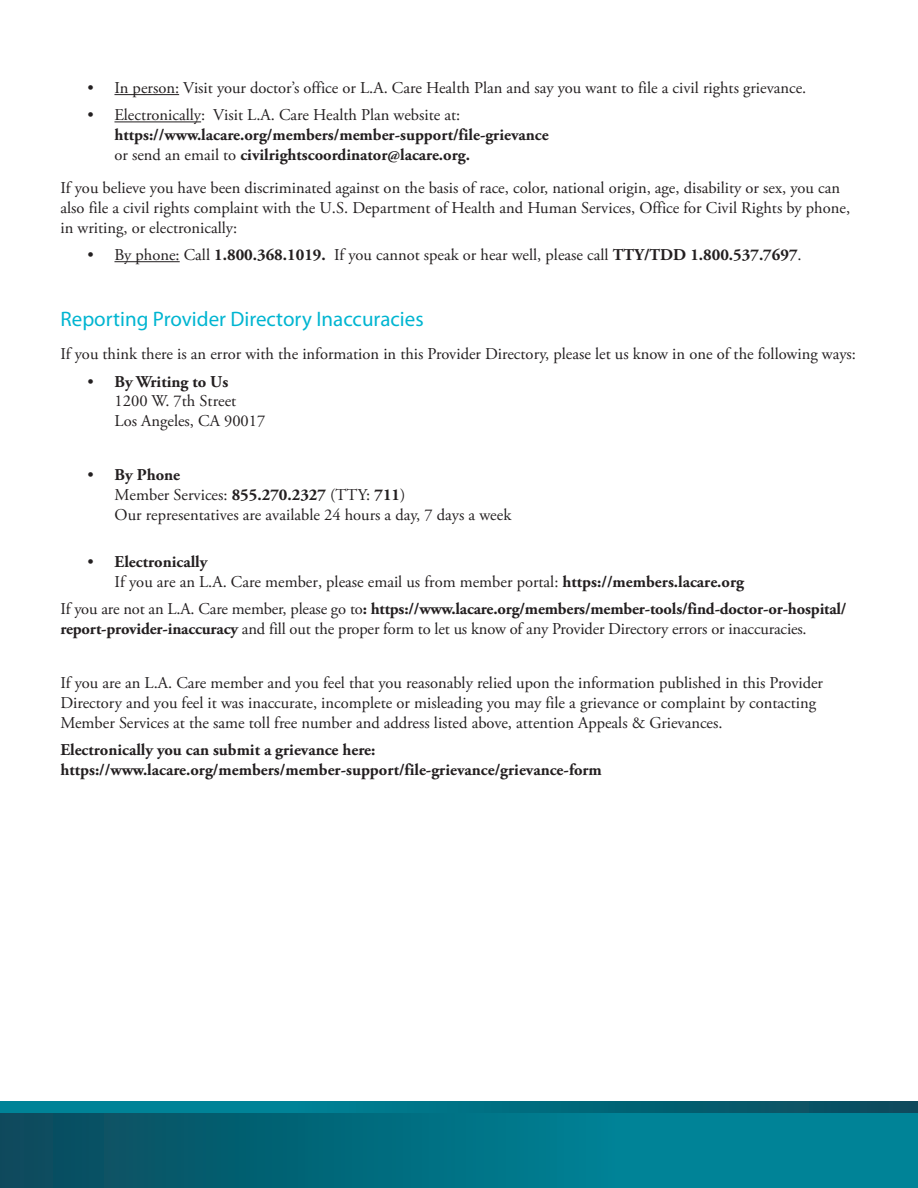
<style>
.page{position:relative;width:918px;height:1188px;background:#fff}
.page>*{position:absolute;margin:0;border:0;box-sizing:border-box;transform-origin:0 0}
.t1{font:21px "Myriad Pro";color:#00b5d1}
.t2{font:16.5px/19.8px "Adobe Garamond Pro";color:#231f20}
.t3{font:700 16.5px/19.8px "Adobe Garamond Pro";color:#231f20}
.s1{font-weight:400}
.s2{font-weight:700}
</style>
<div class="page">
<div style="left:0;top:1107px;width:918px;height:81px;background:linear-gradient(to right,#084e60,#0090a4)"></div>
<svg style="left:0;top:1102px;width:918px;height:11px;background:#026e81"></svg>
<hr style="left:114px;top:94px;width:65px;height:1px;background:#231f20">
<hr style="left:114px;top:121px;width:87px;height:1px;background:#231f20">
<hr style="left:114px;top:261px;width:66px;height:1px;background:#231f20">
<p class="t2" style="left:87px;top:78px;width:720px">• In person: Visit your doctor’s office or L.A. Care Health Plan and say you want to file a civil rights grievance.</p>
<p class="t2" style="left:87px;top:106px;width:8px">•</p>
<p class="t3" style="left:114px;top:105px;width:436px"><span class="s1">Electronically: Visit L.A. Care Health Plan website at: </span>https://www.lacare.org/members/member-support/file-grievance <span class="s1">or send an email to</span> civilrightscoordinator@lacare.org.</p>
<p class="t2" style="left:60px;top:179px;width:791px">If you believe you have been discriminated against on the basis of race, color, national origin, age, disability or sex, you can also file a civil rights complaint with the U.S. Department of Health and Human Services, Office for Civil Rights by phone, in writing, or electronically:</p>
<p class="t2" style="left:87px;top:246px;width:716px">• By phone: Call <span class="s2">1.800.368.1019.</span> If you cannot speak or hear well, please call <span class="s2">TTY/TDD 1.800.537.7697</span>.</p>
<h2 class="t1" style="left:60px;top:306px;width:365px">Reporting Provider Directory Inaccuracies</h2>
<p class="t2" style="left:60px;top:345px;width:797px">If you think there is an error with the information in this Provider Directory, please let us know in one of the following ways:</p>
<p class="t2" style="left:115px;top:372px;width:152px;text-indent:-27px">• <span class="s2">By Writing to Us<br></span>1200 W. 7th Street<br>Los Angeles, CA 90017</p>
<p class="t2" style="left:115px;top:466px;width:398px;text-indent:-27px">• <span class="s2">By Phone<br></span>Member Services: <span class="s2">855.270.2327</span> (TTY: <span class="s2">711</span>)<br>Our representatives are available 24 hours a day, 7 days a week</p>
<p class="t2" style="left:115px;top:552px;width:631px;text-indent:-27px">• <span class="s2">Electronically<br></span>If you are an L.A. Care member, please email us from member portal: <span class="s2">https://members.lacare.org</span></p>
<p class="t2" style="left:60px;top:599px;width:788px">If you are not an L.A. Care member, please go to<span class="s2">: https://www.lacare.org/members/member-tools/find-doctor-or-hospital/ report-provider-inaccuracy</span> and fill out the proper form to let us know of any Provider Directory errors or inaccuracies.</p>
<p class="t2" style="left:60px;top:674px;width:764px">If you are an L.A. Care member and you feel that you reasonably relied upon the information published in this Provider<br>Directory and you feel it was inaccurate, incomplete or misleading you may file a grievance or complaint by contacting<br>Member Services at the same toll free number and address listed above, attention Appeals &amp; Grievances.</p>
<p class="t3" style="left:60px;top:740px;width:543px">Electronically you can submit a grievance here: https://www.lacare.org/members/member-support/file-grievance/grievance-form</p>
</div>
